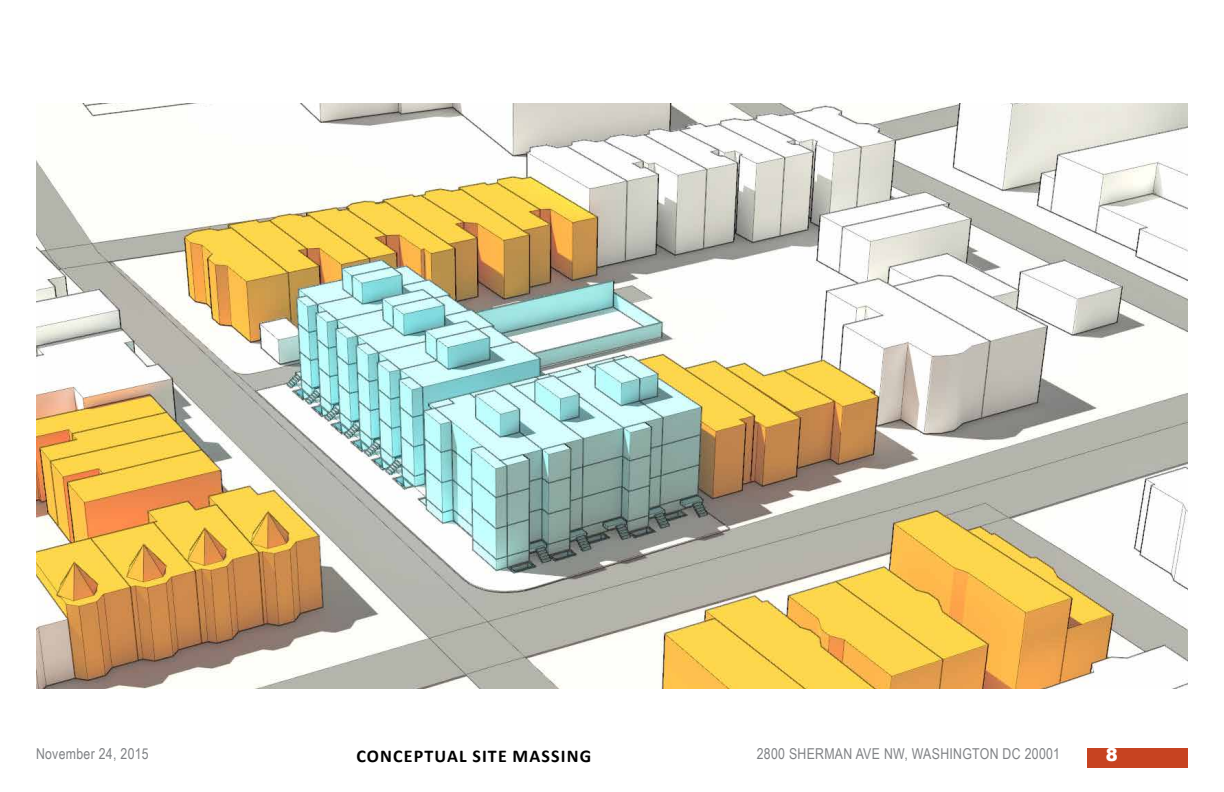
<style>
.page{position:relative;width:1224px;height:792px;background:#fff}
.page>*{position:absolute;margin:0;border:0;box-sizing:border-box;transform-origin:0 0}
.t1{font:700 18px "Calibri";letter-spacing:.065em;color:#000}
.t2{font:900 18px "Arial";color:#fff}
.t3{font:15px "Arial Narrow";letter-spacing:.02em;color:#808285}
</style>
<div class="page">
<div style="left:1087px;top:748px;width:101px;height:20px;background:#c74321"></div>
<img style="left:36px;top:103px;width:1152px;height:586px">
<p class="t3" style="left:36px;top:743px;width:114px">November 24, 2015</p>
<p class="t1" style="left:356px;top:744px;width:236px">CONCEPTUAL SITE MASSING</p>
<p class="t3" style="left:757px;top:743px;width:305px">2800 SHERMAN AVE NW, WASHINGTON DC 20001</p>
<p class="t2" style="left:1106px;top:742px;width:14px">8</p>
</div>
